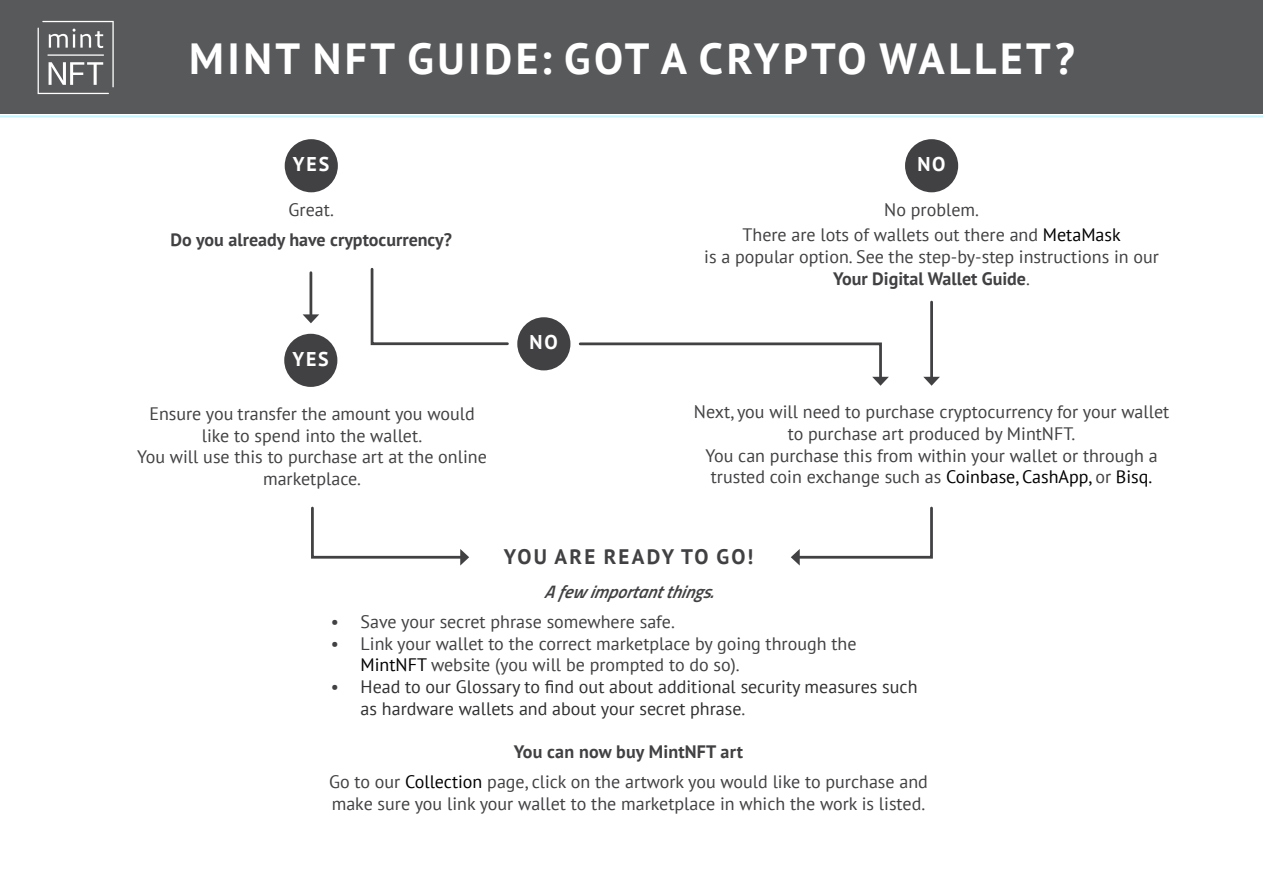
<style>
.page{position:relative;width:1263px;height:893px;background:#fff}
.page>*{position:absolute;margin:0;border:0;box-sizing:border-box;transform-origin:0 0}
.t1{font:700 43.5px "PT Sans";letter-spacing:.08em;color:#fff}
.t2{font:700 21px "PT Sans";letter-spacing:.11em;color:#414042}
.t3{font:700 19.95px "PT Sans";letter-spacing:.09em;color:#fff}
.t4{font:18px/21.6px "PT Sans";color:#414042;text-align:center}
.t5{font:18px/21.6px "PT Sans";color:#303032}
.t6{font:700 18px "PT Sans";color:#414042}
.t7{font:italic 600 18px "Cairo";color:#414042}
.s1{color:#000}
.s2{font-weight:700}
.s3{color:#414042}
</style>
<div class="page">
<div style="left:0;top:0;width:1263px;height:113px;background:#58595b"></div>
<hr style="left:930px;top:302px;width:3px;height:77px;background:#414042">
<svg style="left:923px;top:377px;width:17px;height:9px"></svg>
<hr style="left:309px;top:273px;width:3px;height:44px;background:#414042">
<svg style="left:303px;top:314px;width:16px;height:9px"></svg>
<svg style="left:370px;top:268px;width:139px;height:78px"></svg>
<svg style="left:791px;top:506px;width:142px;height:60px"></svg>
<svg style="left:578px;top:342px;width:311px;height:44px"></svg>
<svg style="left:311px;top:506px;width:158px;height:60px"></svg>
<div style="left:285px;top:139px;width:53px;height:53px;background:#414042;border-radius:50%"></div>
<div style="left:284px;top:334px;width:53px;height:53px;background:#414042;border-radius:50%"></div>
<div style="left:905px;top:139px;width:53px;height:53px;background:#414042;border-radius:50%"></div>
<div style="left:517px;top:317px;width:53px;height:53px;background:#414042;border-radius:50%"></div>
<svg style="left:38px;top:21px;width:76px;height:73px"></svg>
<hr style="left:0;top:115px;width:1263px;height:3px;background:#c8f5fc">
<p class="t1" style="left:189px;top:30px;width:887px">MINT NFT GUIDE: GOT A CRYPTO WALLET ?</p>
<p class="t3" style="left:293px;top:151px;width:38px">YES</p>
<p class="t4" style="left:289px;top:198px;width:47px">Great.</p>
<p class="t6" style="left:171px;top:227px;width:283px">Do you already have cryptocurrency?</p>
<p class="t3" style="left:292px;top:345px;width:38px">YES</p>
<p class="t3" style="left:530px;top:329px;width:30px">NO</p>
<p class="t3" style="left:917px;top:151px;width:30px">NO</p>
<p class="t4" style="left:884px;top:198px;width:96px">No problem.</p>
<p class="t4" style="left:704px;top:224px;width:456px">There are lots of wallets out there and <span class="s1">MetaMask<br></span>is a popular option. See the step-by-step instructions in our<br><span class="s2">Your Digital Wallet Guide</span>.</p>
<p class="t4" style="left:137px;top:402px;width:351px">Ensure you transfer the amount you would like to spend into the wallet.<br>You will use this to purchase art at the online marketplace.</p>
<p class="t4" style="left:694px;top:401px;width:477px">Next, you will need to purchase cryptocurrency for your wallet to purchase art produced by MintNFT.<br>You can purchase this from within your wallet or through a trusted coin exchange such as <span class="s1">Coinbase, CashApp,</span> or <span class="s1">Bisq.</span></p>
<p class="t2" style="left:504px;top:542px;width:251px">YOU ARE READY TO GO!</p>
<p class="t7" style="left:544px;top:575px;width:176px">Afew importantthings.</p>
<p class="t4" style="left:331px;top:611px;width:345px">• Save your secret phrase somewhere safe.</p>
<p class="t4" style="left:361px;top:632px;width:497px;text-align:left;text-indent:-30px">• Link your wallet to the correct marketplace by going through the<br><span class="s1">MintNFT</span> website (you will be prompted to do so).</p>
<p class="t5" style="left:361px;top:675px;width:558px;text-indent:-30px"><span class="s3">•</span> Head to our Glossary to find out about additional security measures such as hardware wallets and about your secret phrase<span class="s3">.</span></p>
<p class="t6" style="left:514px;top:739px;width:231px">You can now buy MintNFT art</p>
<p class="t4" style="left:329px;top:770px;width:600px;text-align:left">Go to our <span class="s1">Collection</span> page, click on the artwork you would like to purchase and make sure you link your wallet to the marketplace in which the work is listed.</p>
</div>
